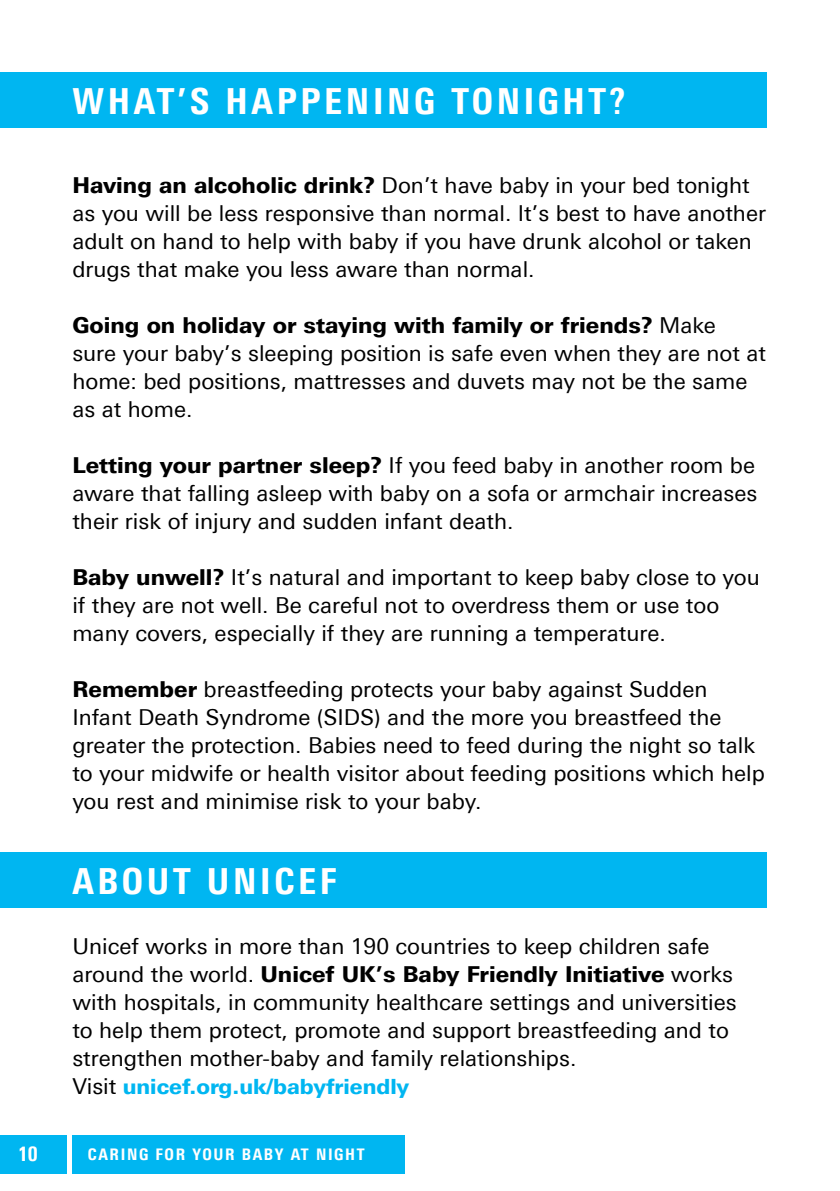
<style>
.page{position:relative;width:840px;height:1191px;background:#fff}
.page>*{position:absolute;margin:0;border:0;box-sizing:border-box;transform-origin:0 0}
.t1{font:800 condensed 36px "Univers Next Pro";letter-spacing:.1em;color:#fff}
.t2{font:22px/28px "Univers Next Pro";color:#000}
.t3{font:800 21px "Univers Next Pro";color:#00b6f1}
.t4{font:800 condensed 20px "Univers Next Pro";color:#fff}
.t5{font:800 condensed 16px "Univers Next Pro";letter-spacing:.1em;color:#fff}
.s1{font-weight:800}
.s2{font-weight:400;font-size:22px;color:#000}
</style>
<div class="page">
<div style="left:0;top:1135px;width:404px;height:38px;background:#00b6f1"></div>
<hr style="left:67px;top:1082px;width:4px;height:109px;background:#fff">
<div style="left:0;top:72px;width:766px;height:56px;background:#00b6f1"></div>
<div style="left:0;top:852px;width:766px;height:55px;background:#00b6f1"></div>
<h1 class="t1" style="left:72px;top:79px;width:554px">WHAT’S HAPPENING TONIGHT?</h1>
<p class="t2" style="left:72px;top:171px;width:694px"><span class="s1">Having an alcoholic drink?</span> Don’t have baby in your bed tonight as you will be less responsive than normal. It’s best to have another adult on hand to help with baby if you have drunk alcohol or taken drugs that make you less aware than normal.</p>
<p class="t2" style="left:72px;top:311px;width:694px"><span class="s1">Going on holiday or staying with family or friends?</span> Make<br>sure your baby’s sleeping position is safe even when they are not at home: bed positions, mattresses and duvets may not be the same as at home.</p>
<p class="t2" style="left:72px;top:451px;width:686px;text-align:justify"><span class="s1">Letting your partner sleep?</span> If you feed baby in another room be aware that falling asleep with baby on a sofa or armchair increases their risk of injury and sudden infant death.</p>
<p class="t2" style="left:72px;top:563px;width:688px"><span class="s1">Baby unwell?</span> It’s natural and important to keep baby close to you if they are not well. Be careful not to overdress them or use too many covers, especially if they are running a temperature.</p>
<p class="t2" style="left:72px;top:675px;width:693px"><span class="s1">Remember</span> breastfeeding protects your baby against Sudden Infant Death Syndrome (SIDS) and the more you breastfeed the greater the protection. Babies need to feed during the night so talk to your midwife or health visitor about feeding positions which help you rest and minimise risk to your baby.</p>
<h1 class="t1" style="left:72px;top:859px;width:265px">ABOUT UNICEF</h1>
<p class="t2" style="left:72px;top:932px;width:665px">Unicef works in more than 190 countries to keep children safe around the world. <span class="s1">Unicef UK’s Baby Friendly Initiative</span> works with hospitals, in community healthcare settings and universities to help them protect, promote and support breastfeeding and to strengthen mother-baby and family relationships.</p>
<p class="t3" style="left:72px;top:1074px;width:338px"><span class="s2">Visit</span> unicef.org.uk/babyfriendly</p>
<p class="t4" style="left:18px;top:1142px;width:21px">10</p>
<p class="t5" style="left:88px;top:1144px;width:278px">CARING FOR YOUR BABY AT NIGHT</p>
</div>
